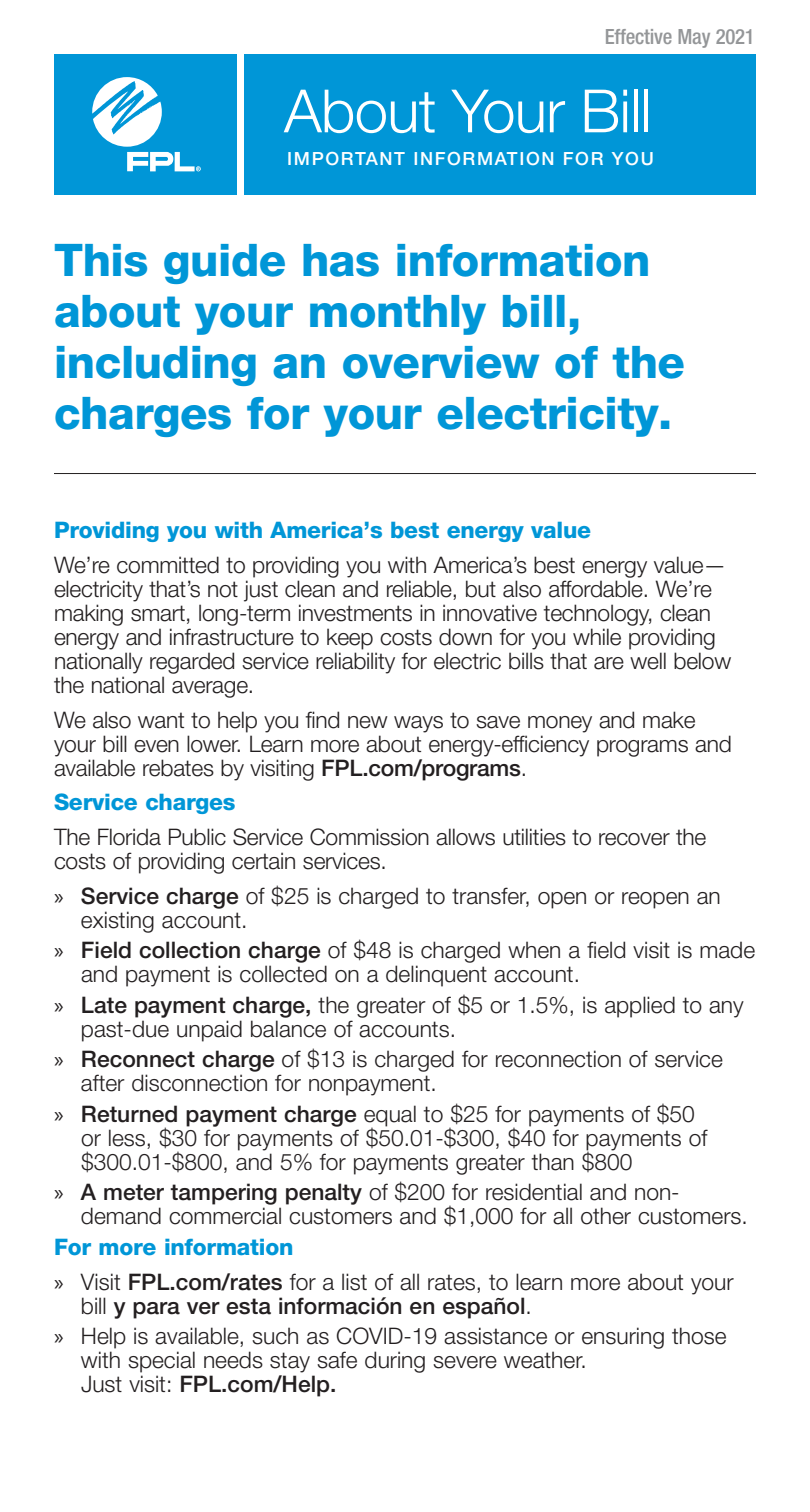
<style>
.page{position:relative;width:810px;height:1512px;background:#fff}
.page>*{position:absolute;margin:0;border:0;box-sizing:border-box;transform-origin:0 0}
.t1{font:300 59.7px "Helvetica Neue LT Std";letter-spacing:-.01em;color:#fff}
._10_11_Subhead{font:800 45px/51px "Helvetica Neue LT Std";letter-spacing:-.01em;color:#0096d7}
.body{font:300 22.8px/24px "Helvetica Neue LT Std";letter-spacing:-.01em;color:#231f20}
.InsideHeadr{font:800 22.8px "Helvetica Neue LT Std";letter-spacing:-.01em;color:#0096d7}
._112Bullet_indet{font:500 condensed 21px "Helvetica Neue LT Std";letter-spacing:-.01em;color:#949698}
.t2{font:500 18.3px "Helvetica Neue LT Std";letter-spacing:.09em;color:#fff}
.s1{font-weight:500}
.s2{font-family:"Myriad Pro";font-weight:400}
</style>
<div class="page">
<div style="left:54px;top:54px;width:182px;height:140px;background:#0096d7"></div>
<div style="left:245px;top:54px;width:511px;height:140px;background:#0096d7"></div>
<svg style="left:92px;top:77px;width:109px;height:94px"></svg>
<hr style="left:54px;top:473px;width:702px;height:1px;background:#231f20">
<p class="_112Bullet_indet" style="left:605px;top:24px;width:152px">Effective May 2021</p>
<p class="t1" style="left:284px;top:75px;width:369px">About Your Bill</p>
<p class="t2" style="left:287px;top:148px;width:368px">IMPORTANT INFORMATION FOR YOU</p>
<p class="_10_11_Subhead" style="left:54px;top:234px;width:633px">This guide has information about your monthly bill, including an overview of the charges for your electricity.</p>
<p class="InsideHeadr" style="left:54px;top:516px;width:539px">Providing you with America’s best energy value</p>
<p class="body" style="left:54px;top:552px;width:679px">We’re committed to providing you with America’s best energy value— electricity that’s not just clean and reliable, but also affordable. We’re making smart, long-term investments in innovative technology, clean energy and infrastructure to keep costs down for you while providing nationally regarded service reliability for electric bills that are well below the national average.</p>
<p class="body" style="left:54px;top:707px;width:679px">We also want to help you find new ways to save money and make your bill even lower. Learn more about energy-efficiency programs and available rebates by visiting <span class="s1">FPL.com/programs</span>.</p>
<p class="InsideHeadr" style="left:54px;top:789px;width:183px">Service charges</p>
<p class="body" style="left:54px;top:825px;width:654px">The Florida Public Service Commission allows utilities to recover the costs of providing certain services.</p>
<p class="body" style="left:81px;top:883px;width:641px;text-indent:-27px"><span class="s2">»</span> <span class="s1">Service charge</span> of $25 is charged to transfer, open or reopen an existing account.</p>
<p class="body" style="left:81px;top:938px;width:676px;text-indent:-27px"><span class="s2">»</span> <span class="s1">Field collection charge</span> of $48 is charged when a field visit is made and payment is collected on a delinquent account.</p>
<p class="body" style="left:81px;top:992px;width:664px;text-indent:-27px"><span class="s2">»</span> <span class="s1">Late payment charge,</span> the greater of $5 or 1.5%, is applied to any past-due unpaid balance of accounts.</p>
<p class="body" style="left:81px;top:1047px;width:643px;text-indent:-27px"><span class="s2">»</span> <span class="s1">Reconnect charge</span> of $13 is charged for reconnection of service after disconnection for nonpayment.</p>
<p class="body" style="left:81px;top:1101px;width:628px;text-indent:-27px"><span class="s2">»</span> <span class="s1">Returned payment charge</span> equal to $25 for payments of $50 or less, $30 for payments of $50.01-$300, $40 for payments of $300.01-$800, and 5% for payments greater than $800</p>
<p class="body" style="left:81px;top:1180px;width:668px;text-indent:-27px"><span class="s2">»</span> <span class="s1">A meter tampering penalty</span> of $200 for residential and non&shy;demand commercial customers and $1,000 for all other customers.</p>
<p class="InsideHeadr" style="left:54px;top:1233px;width:241px">For more information</p>
<p class="body" style="left:81px;top:1269px;width:654px;text-indent:-27px"><span class="s2">»</span> Visit <span class="s1">FPL.com/rates</span> for a list of all rates, to learn more about your bill <span class="s1">y para ver esta información en español</span>.</p>
<p class="body" style="left:81px;top:1324px;width:647px;text-indent:-27px"><span class="s2">»</span> Help is available, such as COVID-19 assistance or ensuring those with special needs stay safe during severe weather.<br>Just visit: <span class="s1">FPL.com/Help.</span></p>
</div>
